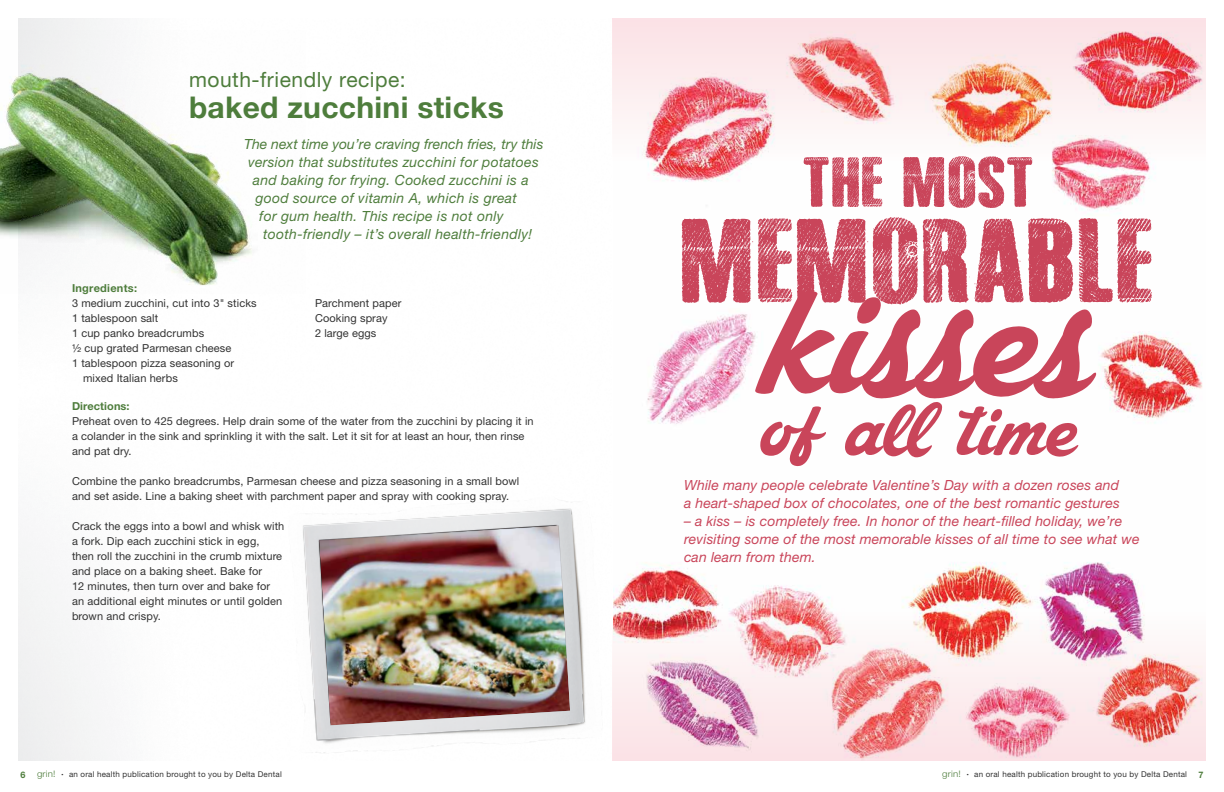
<style>
.page{position:relative;width:1224px;height:792px;background:#fff}
.page>*{position:absolute;margin:0;border:0;box-sizing:border-box;transform-origin:0 0}
.t1{font:202.1px "Mastoc Personal Use Only";color:#c9455a}
.t2{font:118.7px "Black Jeans";letter-spacing:.01em;color:#c9455a}
.t3{font:96.6px "Mastoc Personal Use Only";letter-spacing:.01em;color:#c9455a}
.t4{font:70.6px "Black Jeans";letter-spacing:.01em;color:#c9455a}
.t5{font:700 30px "Helvetica Neue LT Std";letter-spacing:.01em;color:#4e7d3c}
.t6{font:21px "Helvetica Neue LT Std";letter-spacing:.025em;color:#4e7d3c}
.t7{font:italic 14px/18px "Helvetica Neue LT Std";letter-spacing:.01em;color:#c9455a}
.t8{font:italic 14px "Helvetica Neue LT Std";letter-spacing:.02em;color:#4e7d3c}
.t9{font:italic 14px "Helvetica Neue LT Std";color:#4e7d3c}
.t10{font:11px/15px "Helvetica Neue LT Std";letter-spacing:.01em;color:#323232}
.t11{font:700 11px "Helvetica Neue LT Std";letter-spacing:.01em;color:#4e7d3c}
.t12{font:300 9px "Helvetica Neue LT Std";letter-spacing:.025em;color:#4e7d3c;scale:1.07 1}
.t13{font:700 9px "Helvetica Neue LT Std";color:#4e7d3c}
.t14{font:8px "Helvetica Neue LT Std";letter-spacing:.025em;color:#323232}
.s1{font-size:4px}
</style>
<div class="page">
<img style="left:614px;top:20px;width:592px;height:740px">
<img style="left:288px;top:498px;width:315px;height:256px">
<img style="left:319px;top:524px;width:253px;height:202px">
<img style="left:0;top:31px;width:258px;height:263px">
<h3 class="t6" style="left:189px;top:67px;width:218px">mouth-friendly recipe:</h3>
<h3 class="t5" style="left:189px;top:89px;width:316px">baked zucchini sticks</h3>
<p class="t9" style="left:244px;top:136px;width:301px">The next time you’re craving french fries, try this</p>
<p class="t8" style="left:248px;top:154px;width:292px">version that substitutes zucchini for potatoes</p>
<p class="t8" style="left:253px;top:172px;width:277px">and baking for frying. Cooked zucchini is a</p>
<p class="t8" style="left:256px;top:190px;width:263px">good source of vitamin A, which is great</p>
<p class="t8" style="left:259px;top:208px;width:246px">for gum health. This recipe is not only</p>
<p class="t8" style="left:263px;top:226px;width:270px">tooth-friendly – it’s overall health-friendly!</p>
<p class="t11" style="left:72px;top:282px;width:67px">Ingredients:</p>
<p class="t10" style="left:72px;top:296px;width:186px">3 medium zucchini, cut into 3" sticks</p>
<p class="t10" style="left:72px;top:311px;width:88px">1 tablespoon salt</p>
<p class="t10" style="left:72px;top:326px;width:134px">1 cup panko breadcrumbs</p>
<p class="t10" style="left:72px;top:341px;width:161px">½ cup grated Parmesan cheese</p>
<p class="t10" style="left:72px;top:356px;width:164px">1 tablespoon pizza seasoning or</p>
<p class="t10" style="left:83px;top:371px;width:96px">mixed Italian herbs</p>
<p class="t10" style="left:315px;top:296px;width:88px">Parchment paper<br>Cooking spray<br>2 large eggs</p>
<p class="t11" style="left:72px;top:400px;width:59px">Directions:</p>
<p class="t10" style="left:72px;top:414px;width:463px">Preheat oven to 425 degrees. Help drain some of the water from the zucchini by placing it in a colander in the sink and sprinkling it with the salt. Let it sit for at least an hour, then rinse and pat dry.</p>
<p class="t10" style="left:72px;top:474px;width:449px">Combine the panko breadcrumbs, Parmesan cheese and pizza seasoning in a small bowl and set aside. Line a baking sheet with parchment paper and spray with cooking spray.</p>
<p class="t10" style="left:72px;top:519px;width:214px">Crack the eggs into a bowl and whisk with a fork. Dip each zucchini stick in egg,<br>then roll the zucchini in the crumb mixture and place on a baking sheet. Bake for<br>12 minutes, then turn over and bake for an additional eight minutes or until golden brown and crispy.</p>
<h3 class="t4" style="left:803px;top:156px;width:232px">THE MOST</h3>
<h2 class="t2" style="left:680px;top:217px;width:475px">MEMORABLE</h2>
<h1 class="t1" style="left:761px;top:214px;width:333px">kisses</h1>
<h3 class="t3" style="left:760px;top:369px;width:318px">of all time</h3>
<p class="t7" style="left:684px;top:476px;width:437px">While many people celebrate Valentine’s Day with a dozen roses and a heart-shaped box of chocolates, one of the best romantic gestures</p>
<p class="t7" style="left:684px;top:512px;width:457px">– a kiss – is completely free. In honor of the heart-filled holiday, we’re revisiting some of the most memorable kisses of all time to see what we can learn from them.</p>
<p class="t13" style="left:21px;top:769px;width:7px">6</p>
<p class="t12" style="left:37px;top:769px;width:19px">grin!</p>
<p class="t14" style="left:62px;top:770px;width:222px"><span class="s1">•</span> an oral health publication brought to you by Delta Dental</p>
<p class="t12" style="left:942px;top:769px;width:19px">grin!</p>
<p class="t14" style="left:967px;top:770px;width:222px"><span class="s1">•</span> an oral health publication brought to you by Delta Dental</p>
<p class="t13" style="left:1198px;top:769px;width:7px">7</p>
</div>
